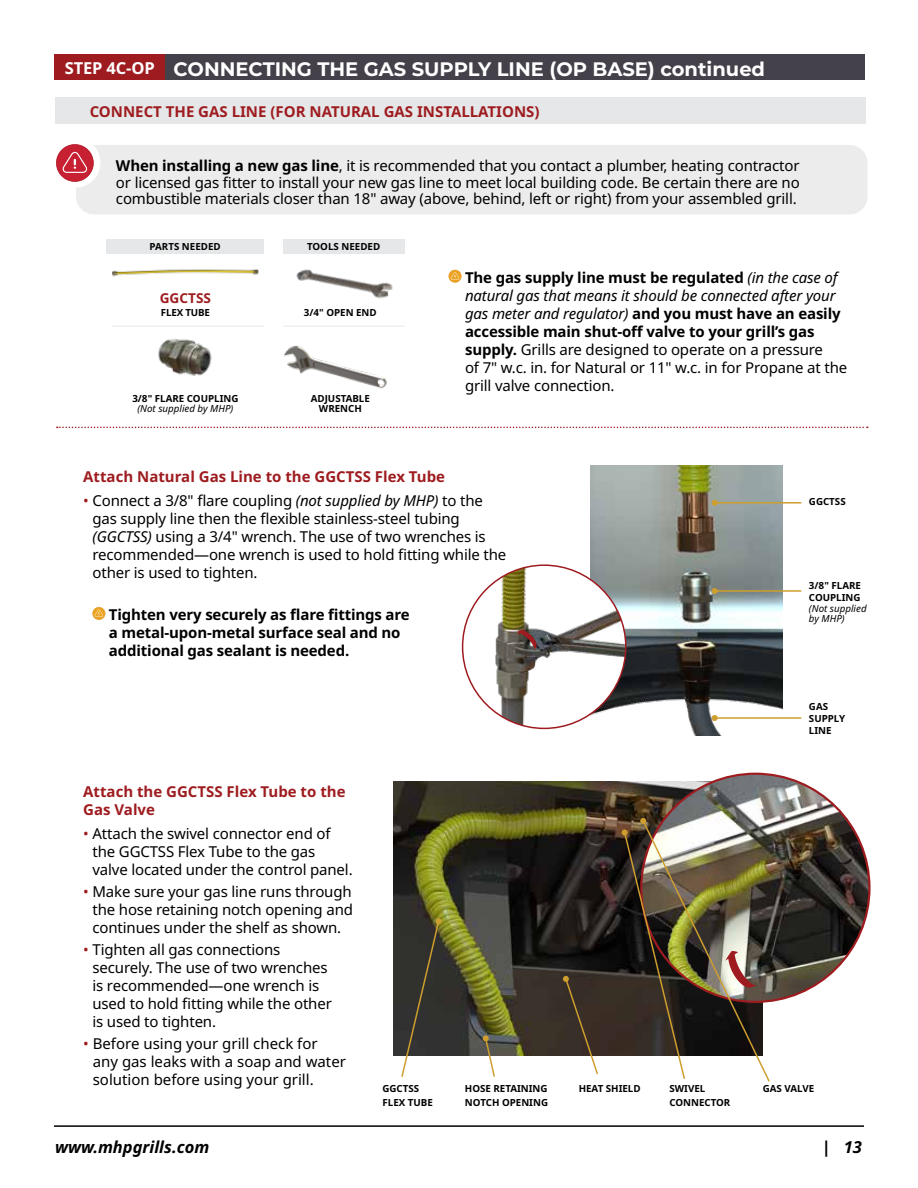
<style>
.page{position:relative;width:918px;height:1188px;background:#fff}
.page>*{position:absolute;margin:0;border:0;box-sizing:border-box;transform-origin:0 0}
.t1{font:700 19.5px "Montserrat";color:#fff}
.t2{font:italic 700 16.5px "Noto Sans";color:#000}
.t3{font:15px/18px "Noto Sans";letter-spacing:-.01em;color:#000}
.t4{font:700 15px/18px "Noto Sans";color:#9e1c20}
.t5{font:700 15px/18px "Noto Sans";letter-spacing:-.01em;color:#000}
.t6{font:700 13.65px "Noto Sans";color:#9e1c20}
.t7{font:700 9.75px/11.7px "Noto Sans";color:#000}
.t8{font:italic 9.75px/10.5px "Noto Sans";color:#000}
.s1{font-family:"Noto Sans";font-size:16.5px}
.s2{font-weight:700}
.s3{font-style:italic}
.s4{color:#9e1c20}
</style>
<div class="page">
<hr style="left:54px;top:1125px;width:810px;height:2px;background:#000">
<div style="left:55px;top:54px;width:810px;height:26px;background:#45414a"></div>
<div style="left:55px;top:54px;width:110px;height:26px;background:#9e1c20"></div>
<svg style="left:449px;top:270px;width:12px;height:13px"></svg>
<div style="left:76px;top:145px;width:792px;height:69px;background:#ececed;border-radius:18px"></div>
<div style="left:50px;top:137px;width:50px;height:51px;background:#fff;border-radius:50%"></div>
<svg style="left:56px;top:144px;width:38px;height:38px"></svg>
<img style="left:591px;top:466px;width:192px;height:269px">
<svg style="left:92px;top:607px;width:13px;height:13px"></svg>
<div style="left:55px;top:97px;width:810px;height:27px;background:#e6e7e8"></div>
<img style="left:463px;top:568px;width:163px;height:160px">
<hr style="left:715px;top:502px;width:86px;height:2px;background:#ce9e2e">
<svg style="left:712px;top:500px;width:6px;height:6px"></svg>
<hr style="left:715px;top:590px;width:86px;height:2px;background:#ce9e2e">
<svg style="left:712px;top:588px;width:6px;height:6px"></svg>
<hr style="left:715px;top:717px;width:86px;height:2px;background:#ce9e2e">
<svg style="left:712px;top:715px;width:6px;height:6px"></svg>
<svg style="left:57px;top:427px;width:811px;height:1px"></svg>
<svg style="left:518px;top:629px;width:19px;height:22px"></svg>
<img style="left:394px;top:781px;width:320px;height:275px">
<img style="left:641px;top:774px;width:228px;height:228px;border-radius:114px">
<svg style="left:563px;top:976px;width:36px;height:98px"></svg>
<svg style="left:483px;top:1035px;width:13px;height:42px"></svg>
<svg style="left:400px;top:918px;width:42px;height:159px;background:#525048"></svg>
<img style="left:283px;top:239px;width:122px;height:60px">
<img style="left:283px;top:345px;width:104px;height:44px">
<div style="left:107px;top:239px;width:157px;height:15px;background:#e6e7e8"></div>
<img style="left:112px;top:269px;width:147px;height:8px">
<img style="left:158px;top:338px;width:54px;height:38px">
<hr style="left:112px;top:326px;width:152px;height:1px;background:#000">
<hr style="left:283px;top:326px;width:122px;height:1px;background:#000">
<img style="left:622px;top:818px;width:149px;height:264px">
<h1 class="t1" style="left:65px;top:55px;width:702px"><span class="s1">STEP 4C-OP</span> CONNECTING THE GAS SUPPLY LINE (OP BASE) continued</h1>
<p class="t4" style="left:90px;top:103px;width:451px">CONNECT THE GAS LINE (FOR NATURAL GAS INSTALLATIONS)</p>
<p class="t3" style="left:116px;top:158px;width:685px;line-height:16.5px;text-align:justify"><span class="s2">When installing a new gas line</span>, it is recommended that you contact a plumber, heating contractor or licensed gas fitter to install your new gas line to meet local building code. Be certain there are no combustible materials closer than 18" away (above, behind, left or right) from your assembled grill.</p>
<p class="t7" style="left:150px;top:241px;width:73px">PARTS NEEDED</p>
<p class="t6" style="left:160px;top:290px;width:53px">GGCTSS</p>
<p class="t7" style="left:161px;top:307px;width:51px">FLEX TUBE</p>
<p class="t7" style="left:132px;top:393px;width:108px">3/8" FLARE COUPLING</p>
<p class="t8" style="left:137px;top:404px;width:97px">(Not supplied by MHP)</p>
<p class="t7" style="left:307px;top:241px;width:75px">TOOLS NEEDED</p>
<p class="t7" style="left:304px;top:306px;width:74px">3/4" OPEN END</p>
<p class="t7" style="left:311px;top:393px;width:61px;line-height:10.5px;text-align:center">ADJUSTABLE<br>WRENCH</p>
<p class="t3" style="left:465px;top:268px;width:384px"><span class="s2">The gas supply line must be regulated</span> <span class="s3">(in the case of natural gas that means it should be connected after your gas meter and regulator)</span> <span class="s2">and you must have an easily accessible main shut-off valve to your grill’s gas supply.</span> Grills are designed to operate on a pressure<br>of 7" w.c. in. for Natural or 11" w.c. in for Propane at the grill valve connection.</p>
<p class="t4" style="left:83px;top:468px;width:363px">Attach Natural Gas Line to the GGCTSS Flex Tube</p>
<p class="t3" style="left:92px;top:492px;width:415px;text-indent:-9px"><span class="s4">•</span> Connect a 3/8" flare coupling <span class="s3">(not supplied by MHP)</span> to the gas supply line then the flexible stainless-steel tubing <span class="s3">(GGCTSS)</span> using a 3/4" wrench. The use of two wrenches is recommended—one wrench is used to hold fitting while the other is used to tighten.</p>
<p class="t5" style="left:109px;top:606px;width:302px">Tighten very securely as flare fittings are a metal-upon-metal surface seal and no additional gas sealant is needed.</p>
<p class="t4" style="left:83px;top:783px;width:264px">Attach the GGCTSS Flex Tube to the<br>Gas Valve</p>
<p class="t3" style="left:92px;top:825px;width:262px;text-indent:-9px"><span class="s4">•</span> Attach the swivel connector end of the GGCTSS Flex Tube to the gas valve located under the control panel.</p>
<p class="t3" style="left:92px;top:883px;width:262px;text-align:justify;text-indent:-9px"><span class="s4">•</span> Make sure your gas line runs through the hose retaining notch opening and continues under the shelf as shown.</p>
<p class="t3" style="left:92px;top:941px;width:241px;text-indent:-9px"><span class="s4">•</span> Tighten all gas connections securely. The use of two wrenches is recommended—one wrench is used to hold fitting while the other is used to tighten.</p>
<p class="t3" style="left:93px;top:1035px;width:255px;text-indent:-10px"><span class="s4">•</span> Before using your grill check for any gas leaks with a soap and water solution before using your grill.</p>
<p class="t7" style="left:465px;top:1081px;width:85px;line-height:14.4px">HOSE RETAINING<br>NOTCH OPENING</p>
<p class="t7" style="left:383px;top:1083px;width:38px">GGCTSS</p>
<p class="t7" style="left:579px;top:1083px;width:63px">HEAT SHIELD</p>
<p class="t7" style="left:383px;top:1097px;width:52px">FLEX TUBE</p>
<p class="t7" style="left:809px;top:496px;width:38px">GGCTSS</p>
<p class="t7" style="left:809px;top:580px;width:54px">3/8" FLARE<br>COUPLING</p>
<p class="t8" style="left:809px;top:603px;width:59px">(Not supplied by MHP)</p>
<p class="t7" style="left:809px;top:701px;width:38px">GAS<br>SUPPLY<br>LINE</p>
<p class="t7" style="left:669px;top:1083px;width:37px">SWIVEL</p>
<p class="t7" style="left:763px;top:1083px;width:53px">GAS VALVE</p>
<p class="t7" style="left:669px;top:1097px;width:62px">CONNECTOR</p>
<p class="t2" style="left:55px;top:1135px;width:156px">www.mhpgrills.com</p>
<p class="t2" style="left:822px;top:1135px;width:42px">| 13</p>
</div>
